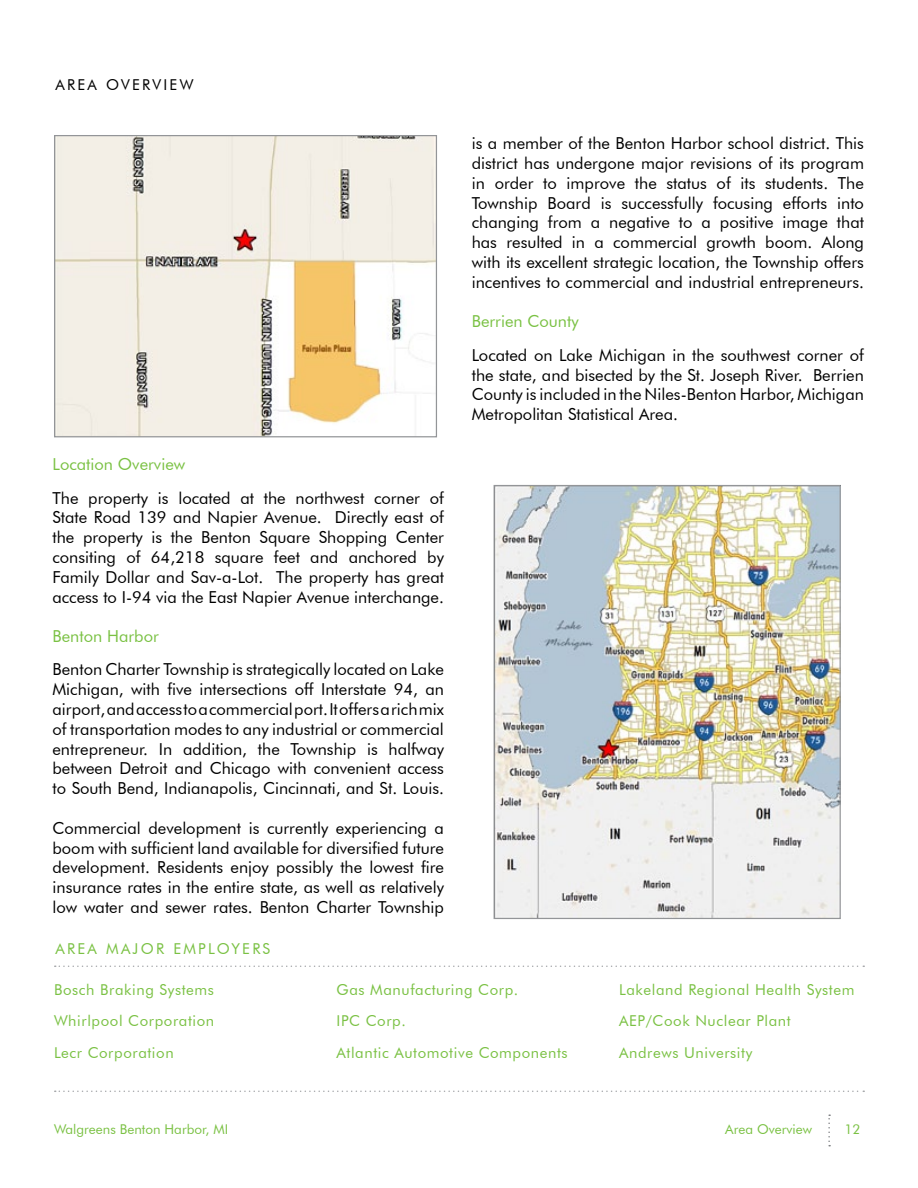
<style>
.page{position:relative;width:918px;height:1188px;background:#fff}
.page>*{position:absolute;margin:0;border:0;box-sizing:border-box;transform-origin:0 0}
.t1{font:16.5px/19.8px "Futura BT";color:#000;text-align:justify}
.t2{font:16.5px "Futura BT";color:#7ac143}
.t3{font:15px/31.5px "Futura BT";letter-spacing:.04em;color:#7ac143}
.t4{font:15px "Futura BT";letter-spacing:.15em;color:#000}
.t5{font:13.5px "Futura BT";color:#7ac143}
</style>
<div class="page">
<svg style="left:55px;top:966px;width:809px;height:1px"></svg>
<svg style="left:55px;top:1091px;width:809px;height:1px"></svg>
<img style="left:56px;top:137px;width:379px;height:298px">
<div style="left:54px;top:135px;width:383px;height:302px;border:1px solid #939598"></div>
<img style="left:496px;top:487px;width:343px;height:430px">
<div style="left:494px;top:485px;width:347px;height:434px;border:1px solid #939598"></div>
<svg style="left:828px;top:1114px;width:2px;height:32px"></svg>
<p class="t4" style="left:56px;top:75px;width:12px">AREA</p>
<p class="t4" style="left:106px;top:75px;width:85px">ov erv iew</p>
<p class="t2" style="left:52px;top:454px;width:134px">Location Overview</p>
<p class="t1" style="left:52px;top:488px;width:393px">The property is located at the northwest corner of State Road 139 and Napier Avenue. Directly east of the property is the Benton Square Shopping Center consiting of 64,218 square feet and anchored by Family Dollar and Sav-a-Lot. The property has great access to I-94 via the East Napier Avenue interchange.</p>
<p class="t2" style="left:52px;top:626px;width:108px">Benton Harbor</p>
<p class="t1" style="left:52px;top:660px;width:393px">Benton Charter Township is strategically located on Lake Michigan, with five intersections off Interstate 94, an airport, and access to a commercial port. It offers a rich mix of transportation modes to any industrial or commercial entrepreneur. I n addition, the Township is halfway between Detroit and Chicago with convenient access to South Bend, I ndianapolis, Cincinnati, and St. Louis.</p>
<p class="t1" style="left:52px;top:818px;width:393px">Commercial development is currently experiencing a boom with sufficient land available for diversified future development. Residents enjoy possibly the lowest fire insurance rates in the entire state, as well as relatively low water and sewer rates. Benton Charter Township</p>
<p class="t3" style="left:56px;top:933px;width:12px">AREA</p>
<p class="t3" style="left:106px;top:933px;width:80px">Majo r Employ</p>
<p class="t3" style="left:242px;top:933px;width:28px">ers</p>
<p class="t1" style="left:472px;top:133px;width:394px">is a member of the Benton Harbor school district. This district has undergone major revisions of its program in order to improve the status of its students. The Township Board is successfully focusing efforts into changing from a negative to a positive image that has resulted in a commercial growth boom. Along with its excellent strategic location, the Township offers incentives to commercial and industrial entrepreneurs.</p>
<p class="t2" style="left:472px;top:312px;width:108px">Berrien County</p>
<p class="t1" style="left:472px;top:345px;width:394px">Located on Lake Michigan in the southwest corner of the state, and bisected by the St. Joseph River. Berrien County is included in the Niles-Benton Harbor, Michigan Metropolitan Statistical Area.</p>
<p class="t3" style="left:54px;top:973px;width:162px;text-align:justify">Bosch Braking Systems Whirlpool Corporation Lecr Corporation</p>
<p class="t3" style="left:337px;top:973px;width:233px">Gas Manufacturing Corp.<br>I PC Corp.<br>Atlantic Automotive Components</p>
<p class="t3" style="left:619px;top:973px;width:237px">Lakeland Regional Health System<br>AE P/Cook N uclear Plant<br>Andrews U niversity</p>
<p class="t5" style="left:54px;top:1121px;width:173px">Walgreens Benton Harbor, MI</p>
<p class="t5" style="left:725px;top:1121px;width:88px">Area Overview</p>
<p class="t5" style="left:844px;top:1121px;width:17px">12</p>
</div>
